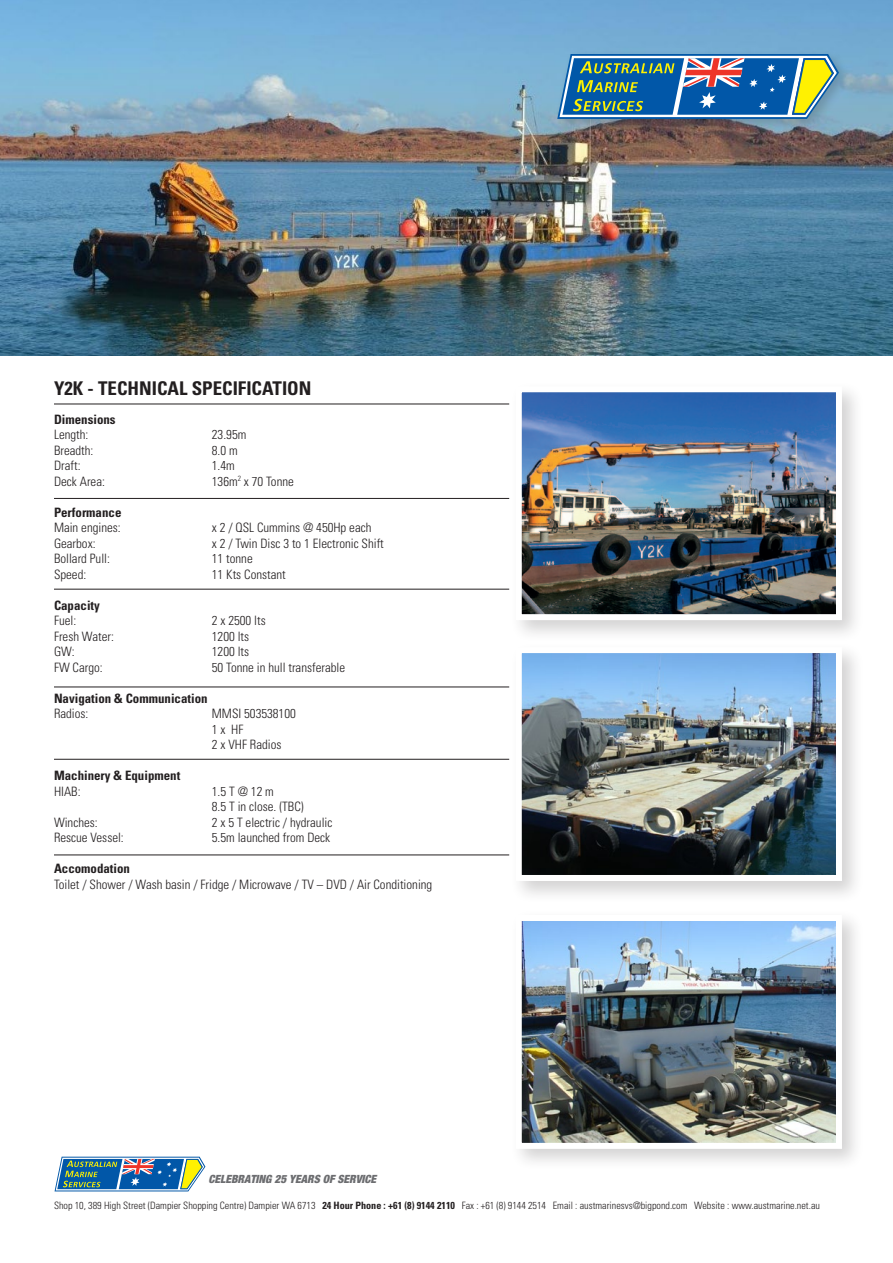
<style>
.page{position:relative;width:893px;height:1263px;background:#fff}
.page>*{position:absolute;margin:0;border:0;box-sizing:border-box;transform-origin:0 0}
.t1{font:700 condensed 18.9px "Univers";color:#231f20}
.t2{font:300 condensed 12.9px "Univers";color:#231f20}
.t3{font:700 condensed 12.9px "Univers";color:#231f20}
.t4{font:italic 900 condensed 11.4px "Helvetica Neue";color:#6c6d70}
.t5{font:300 condensed 10.2px "Univers";color:#231f20}
.s1{font-weight:700}
</style>
<div class="page">
<img style="left:0;top:0;width:893px;height:355px">
<div style="left:553px;top:49px;width:299px;height:83px;background:#231f20;opacity:.2"></div>
<svg style="left:557px;top:54px;width:282px;height:65px;background:#5486a0"></svg>
<hr style="left:54px;top:404px;width:455px;height:1px;background:#231f20">
<hr style="left:54px;top:498px;width:455px;height:1px;background:#231f20">
<hr style="left:54px;top:589px;width:455px;height:1px;background:#231f20">
<hr style="left:54px;top:687px;width:455px;height:1px;background:#231f20">
<hr style="left:54px;top:759px;width:455px;height:1px;background:#231f20">
<hr style="left:54px;top:855px;width:455px;height:1px;background:#231f20">
<div style="left:510px;top:380px;width:355px;height:263px;background:#231f20;opacity:.2"></div>
<img style="left:523px;top:393px;width:312px;height:220px">
<div style="left:516px;top:386px;width:326px;height:234px;border:6px solid #fff"></div>
<div style="left:510px;top:641px;width:355px;height:263px;background:#231f20;opacity:.2"></div>
<img style="left:523px;top:654px;width:312px;height:220px">
<div style="left:516px;top:647px;width:326px;height:234px;border:6px solid #fff"></div>
<div style="left:510px;top:909px;width:355px;height:262px;background:#231f20;opacity:.2"></div>
<img style="left:523px;top:922px;width:312px;height:220px">
<div style="left:516px;top:915px;width:326px;height:234px;border:6px solid #fff"></div>
<svg style="left:55px;top:1157px;width:150px;height:34px;background:#5d8ca3"></svg>
<p class="t1" style="left:54px;top:376px;width:259px">Y2K - TECHNICAL SPECIFICATION</p>
<p class="t3" style="left:54px;top:411px;width:63px">Dimensions</p>
<p class="t2" style="left:54px;top:427px;width:36px">Length:</p>
<p class="t2" style="left:212px;top:427px;width:36px">23.95m</p>
<p class="t2" style="left:54px;top:442px;width:41px">Breadth:</p>
<p class="t2" style="left:212px;top:442px;width:27px">8.0 m</p>
<p class="t2" style="left:54px;top:458px;width:28px">Draft:</p>
<p class="t2" style="left:212px;top:458px;width:24px">1.4m</p>
<p class="t2" style="left:54px;top:473px;width:52px">Deck Area:</p>
<p class="t2" style="left:212px;top:473px;width:84px">136m<sup>2</sup> x 70 Tonne</p>
<p class="t3" style="left:54px;top:504px;width:69px">Performance</p>
<p class="t2" style="left:54px;top:520px;width:68px">Main engines:</p>
<p class="t2" style="left:212px;top:520px;width:161px">x 2 / QSL Cummins @ 450Hp each</p>
<p class="t2" style="left:54px;top:535px;width:43px">Gearbox:</p>
<p class="t2" style="left:212px;top:535px;width:173px">x 2 / Twin Disc 3 to 1 Electronic Shift</p>
<p class="t2" style="left:54px;top:551px;width:57px">Bollard Pull:</p>
<p class="t2" style="left:212px;top:551px;width:42px">11 tonne</p>
<p class="t2" style="left:54px;top:566px;width:34px">Speed:</p>
<p class="t2" style="left:212px;top:566px;width:75px">11 Kts Constant</p>
<p class="t3" style="left:54px;top:597px;width:47px">Capacity</p>
<p class="t2" style="left:54px;top:613px;width:24px">Fuel:</p>
<p class="t2" style="left:212px;top:613px;width:55px">2 x 2500 lts</p>
<p class="t2" style="left:54px;top:628px;width:62px">Fresh Water:</p>
<p class="t2" style="left:212px;top:628px;width:39px">1200 lts</p>
<p class="t2" style="left:54px;top:644px;width:22px">GW:</p>
<p class="t2" style="left:212px;top:644px;width:39px">1200 lts</p>
<p class="t2" style="left:54px;top:659px;width:50px">FW Cargo:</p>
<p class="t2" style="left:212px;top:659px;width:135px">50 Tonne in hull transferable</p>
<p class="t3" style="left:54px;top:690px;width:155px">Navigation &amp; Communication</p>
<p class="t2" style="left:54px;top:706px;width:36px">Radios:</p>
<p class="t2" style="left:212px;top:706px;width:85px">MMSI 503538100</p>
<p class="t2" style="left:212px;top:721px;width:33px">1 x HF</p>
<p class="t2" style="left:212px;top:737px;width:71px">2 x VHF Radios</p>
<p class="t3" style="left:54px;top:768px;width:128px">Machinery &amp; Equipment</p>
<p class="t2" style="left:54px;top:783px;width:28px">HIAB:</p>
<p class="t2" style="left:212px;top:783px;width:63px">1.5 T @ 12 m</p>
<p class="t2" style="left:212px;top:799px;width:93px">8.5 T in close. (TBC)</p>
<p class="t2" style="left:54px;top:814px;width:45px">Winches:</p>
<p class="t2" style="left:212px;top:814px;width:122px">2 x 5 T electric / hydraulic</p>
<p class="t2" style="left:54px;top:830px;width:71px">Rescue Vessel:</p>
<p class="t2" style="left:212px;top:830px;width:120px">5.5m launched from Deck</p>
<p class="t3" style="left:54px;top:861px;width:78px">Accomodation</p>
<p class="t2" style="left:54px;top:876px;width:380px">Toilet / Shower / Wash basin / Fridge / Microwave / TV – DVD / Air Conditioning</p>
<p class="t4" style="left:208px;top:1172px;width:169px">CELEBRATING 25 YEARS OF SERVICE</p>
<p class="t5" style="left:54px;top:1200px;width:767px">Shop 10, 389 High Street (Dampier Shopping Centre) Dampier WA 6713 <span class="s1">24 Hour Phone : +61 (8) 9144 2110</span> Fax : +61 (8) 9144 2514 Email : austmarinesvs@bigpond.com Website : www.austmarine.net.au</p>
</div>
